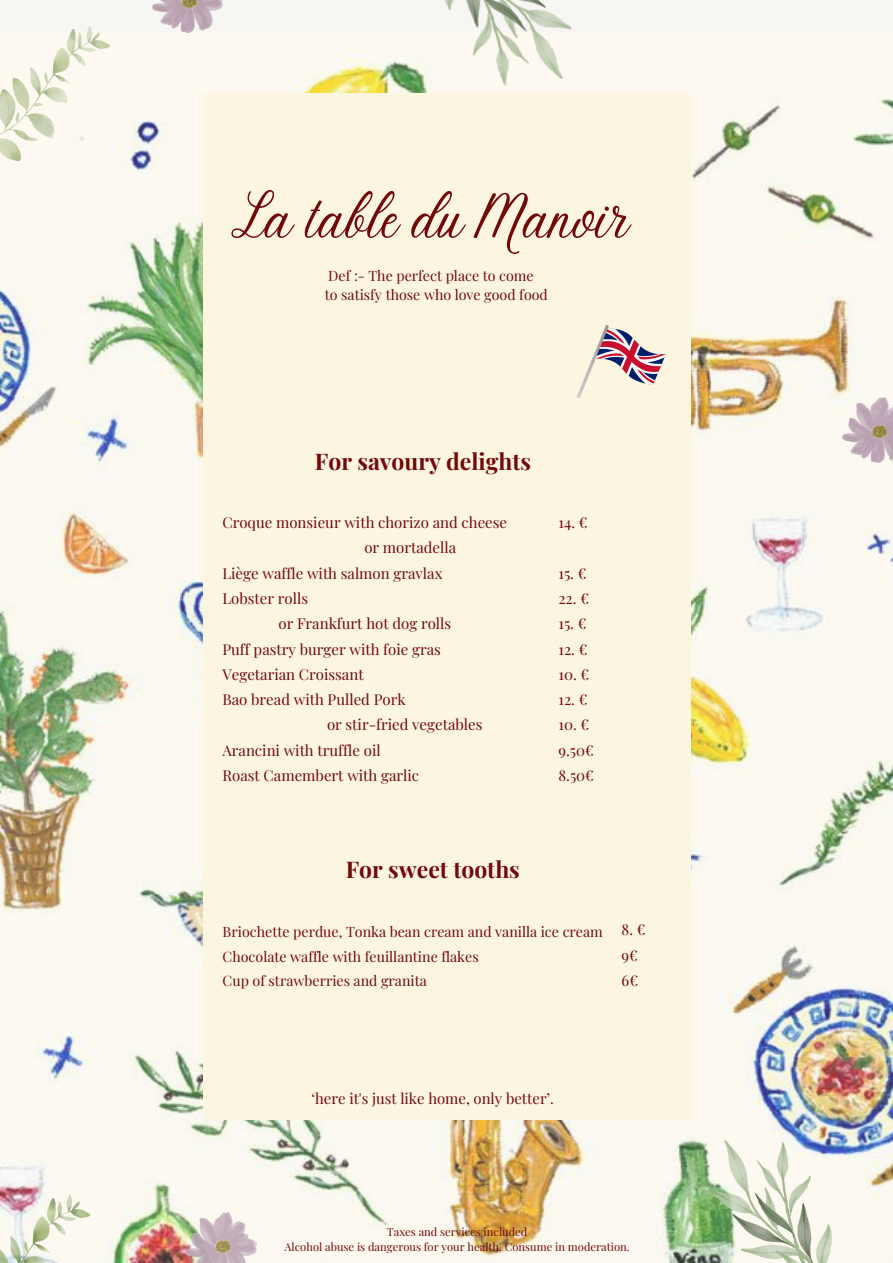
<style>
.page{position:relative;width:893px;height:1263px;background:#fff}
.page>*{position:absolute;margin:0;border:0;box-sizing:border-box;transform-origin:0 0}
.t1{font:65.7px "Stoic";color:#720808}
.t2{font:700 22.88px "Playfair Display";color:#720808}
.t3{font:15px/25.3px "Playfair Display";color:#720808}
.t4{font:14.85px "Playfair Display";color:#720808}
.t5{font:14.25px/24.2px "Playfair Display";color:#720808}
.t6{font:11.18px "Playfair Display";color:#720808}
</style>
<div class="page">
<img style="left:0;top:32px;width:893px;height:1231px">
<div style="left:203px;top:93px;width:487px;height:1026px;background:#fcf6e0"></div>
<img style="left:708px;top:1140px;width:134px;height:123px">
<img style="left:0;top:1196px;width:89px;height:67px">
<img style="left:423px;top:0;width:154px;height:93px">
<img style="left:0;top:27px;width:109px;height:133px">
<img style="left:842px;top:397px;width:51px;height:65px">
<img style="left:186px;top:1212px;width:70px;height:51px">
<img style="left:152px;top:0;width:71px;height:33px">
<img style="left:577px;top:326px;width:88px;height:71px">
<p class="t1" style="left:233px;top:185px;width:397px">La table du Manoir</p>
<h2 class="t5" style="left:325px;top:266px;width:224px;line-height:19.1px">Def :- The perfect place to come<br>to satisfy those who love good food</h2>
<h3 class="t2" style="left:315px;top:445px;width:218px">For savoury delights</h3>
<p class="t3" style="left:222px;top:509px;width:286px">Croque monsieur with chorizo and cheese</p>
<p class="t3" style="left:364px;top:534px;width:93px">or mortadella</p>
<p class="t3" style="left:222px;top:560px;width:221px">Liège waffle with salmon gravlax</p>
<p class="t3" style="left:222px;top:585px;width:87px">Lobster rolls</p>
<p class="t3" style="left:278px;top:610px;width:174px">or Frankfurt hot dog rolls</p>
<p class="t3" style="left:222px;top:636px;width:220px">Puff pastry burger with foie gras</p>
<p class="t3" style="left:222px;top:661px;width:143px">Vegetarian Croissant</p>
<p class="t3" style="left:222px;top:686px;width:185px">Bao bread with Pulled Pork</p>
<p class="t3" style="left:327px;top:711px;width:157px">or stir-fried vegetables</p>
<p class="t3" style="left:222px;top:737px;width:160px">Arancini with truffle oil</p>
<p class="t3" style="left:222px;top:762px;width:198px">Roast Camembert with garlic</p>
<h1 class="t3" style="left:558px;top:509px;width:31px">14. €</h1>
<h3 class="t3" style="left:558px;top:560px;width:30px">15. €</h3>
<h3 class="t3" style="left:558px;top:585px;width:32px">22. €</h3>
<h3 class="t3" style="left:558px;top:610px;width:30px">15. €</h3>
<h3 class="t3" style="left:558px;top:636px;width:30px">12. €</h3>
<h3 class="t3" style="left:558px;top:661px;width:32px">10. €</h3>
<h3 class="t3" style="left:558px;top:686px;width:30px">12. €</h3>
<h3 class="t3" style="left:558px;top:711px;width:37px">10. €<br>9.50€<br>8.50€</h3>
<h3 class="t2" style="left:346px;top:853px;width:176px">For sweet tooths</h3>
<h3 class="t5" style="left:223px;top:919px;width:382px">Briochette perdue, Tonka bean cream and vanilla ice cream<br>Chocolate waffle with feuillantine flakes<br>Cup of strawberries and granita</h3>
<p class="t3" style="left:621px;top:916px;width:26px">8. €<br>9€<br>6€</p>
<h2 class="t4" style="left:311px;top:1088px;width:244px">‘here it's just like home, only better’.</h2>
<h3 class="t6" style="left:387px;top:1224px;width:142px">Taxes and services included</h3>
<h3 class="t6" style="left:285px;top:1239px;width:346px">Alcohol abuse is dangerous for your health. Consume in moderation.</h3>
</div>
